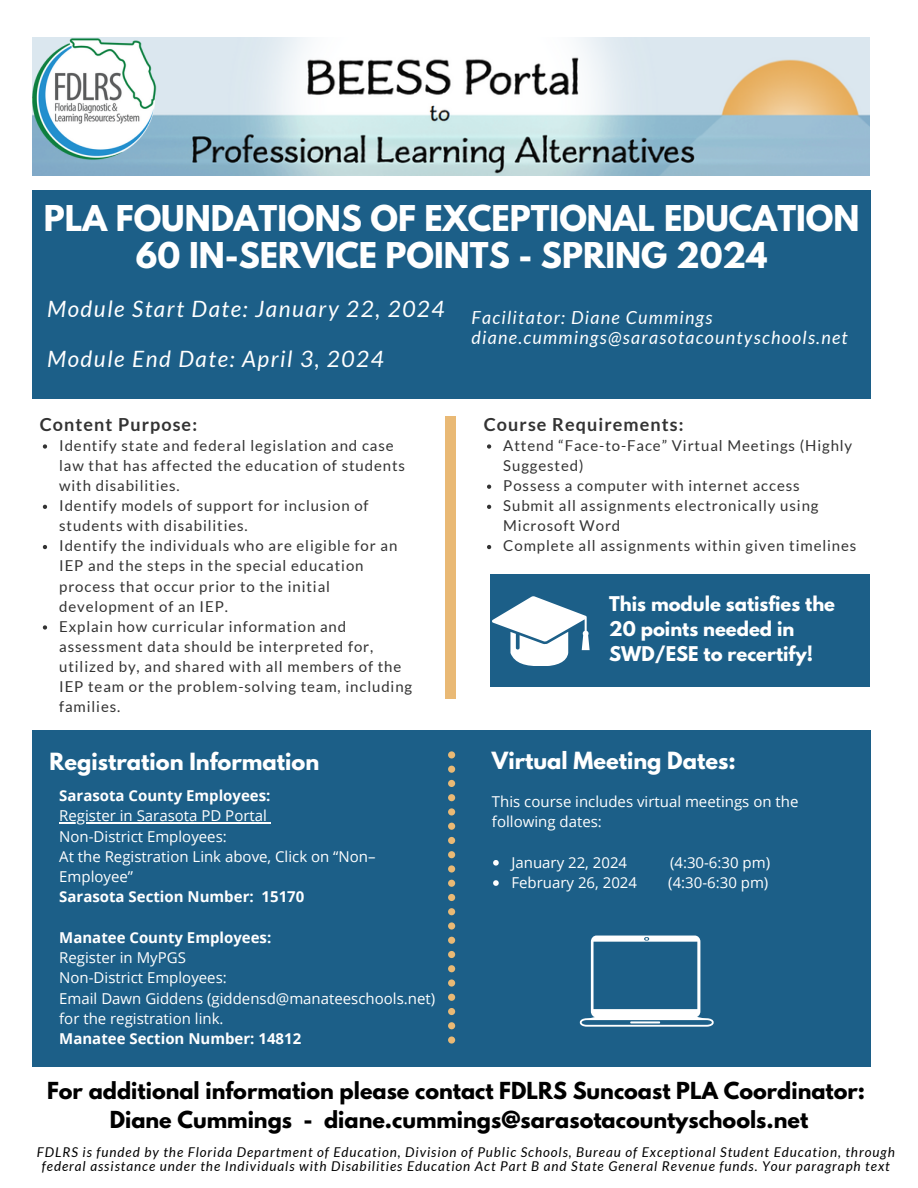
<style>
.page{position:relative;width:918px;height:1188px;background:#fff}
.page>*{position:absolute;margin:0;border:0;box-sizing:border-box;transform-origin:0 0}
.t1{font:700 31.5px "League Spartan";color:#fff}
.t2{font:italic 22.5px "Lato";letter-spacing:.07em;color:#fff}
.t3{font:700 21px "League Spartan";color:#fff}
.t4{font:700 20.85px "League Spartan";color:#000}
.t5{font:italic 18px "Lato";letter-spacing:.07em;color:#fff}
.t6{font:700 18px/24.8px "League Spartan";color:#fff}
.t7{font:700 18px "Lato";letter-spacing:.06em;color:#333}
.t8{font:15px/20.1px "Lato";letter-spacing:.06em;color:#333}
.t9{font:15px/20.2px "Open Sans";color:#fff}
.t10{font:700 15px "Open Sans";color:#fff}
.t11{font:italic 13.5px/14.7px "Lato";letter-spacing:.07em;color:#000;text-align:center}
</style>
<div class="page">
<div style="left:33px;top:190px;width:838px;height:209px;background:#1c5f88"></div>
<svg style="left:487px;top:444px;width:4px;height:5px"></svg>
<svg style="left:487px;top:485px;width:4px;height:4px"></svg>
<svg style="left:487px;top:505px;width:4px;height:4px"></svg>
<svg style="left:487px;top:545px;width:4px;height:4px"></svg>
<div style="left:446px;top:417px;width:10px;height:282px;background:#e9b975"></div>
<div style="left:33px;top:730px;width:838px;height:336px;background:#1c5f88"></div>
<svg style="left:580px;top:936px;width:134px;height:91px"></svg>
<svg style="left:448px;top:751px;width:7px;height:293px"></svg>
<div style="left:490px;top:575px;width:379px;height:112px;background:#1c5f88"></div>
<svg style="left:492px;top:596px;width:98px;height:70px"></svg>
<img style="left:33px;top:37px;width:837px;height:138px">
<img style="left:33px;top:37px;width:123px;height:124px">
<svg style="left:43px;top:444px;width:4px;height:5px"></svg>
<svg style="left:43px;top:505px;width:4px;height:4px"></svg>
<svg style="left:43px;top:545px;width:4px;height:4px"></svg>
<svg style="left:43px;top:625px;width:4px;height:5px"></svg>
<hr style="left:59px;top:822px;width:208px;height:2px;background:#fff">
<svg style="left:493px;top:860px;width:6px;height:6px"></svg>
<svg style="left:493px;top:880px;width:6px;height:6px"></svg>
<p class="t1" style="left:44px;top:203px;width:817px">PLA FOUNDATIONS OF EXCEPTIONAL EDUCATION</p>
<p class="t1" style="left:136px;top:240px;width:633px">60 IN-SERVICE POINTS - SPRING 2024</p>
<p class="t2" style="left:47px;top:294px;width:399px">Module Start Date: January 22, 2024</p>
<p class="t2" style="left:47px;top:345px;width:338px">Module End Date: April 3, 2024</p>
<p class="t5" style="left:471px;top:306px;width:243px">Facilitator: Diane Cummings</p>
<p class="t5" style="left:471px;top:327px;width:378px">diane.cummings@sarasotacountyschools.net</p>
<p class="t7" style="left:40px;top:413px;width:159px">Content Purpose:</p>
<p class="t8" style="left:59px;top:435px;width:347px">Identify state and federal legislation and case law that has affected the education of students with disabilities.</p>
<p class="t8" style="left:59px;top:495px;width:311px">Identify models of support for inclusion of students with disabilities.</p>
<p class="t8" style="left:59px;top:535px;width:340px">Identify the individuals who are eligible for an IEP and the steps in the special education process that occur prior to the initial development of an IEP.</p>
<p class="t8" style="left:59px;top:616px;width:355px">Explain how curricular information and assessment data should be interpreted for, utilized by, and shared with all members of the IEP team or the problem-solving team, including families.</p>
<p class="t7" style="left:484px;top:413px;width:201px">Course Requirements:</p>
<p class="t8" style="left:503px;top:435px;width:351px">Attend “Face-to-Face” Virtual Meetings (Highly<br>Suggested)</p>
<p class="t8" style="left:503px;top:475px;width:298px">Possess a computer with internet access</p>
<p class="t8" style="left:503px;top:495px;width:317px">Submit all assignments electronically using<br>Microsoft Word</p>
<p class="t8" style="left:503px;top:535px;width:355px">Complete all assignments within given timelines</p>
<p class="t6" style="left:609px;top:594px;width:227px">This module satisfies the</p>
<p class="t6" style="left:609px;top:618px;width:205px">20 points needed in<br>SWD/ESE to recertify!</p>
<p class="t3" style="left:50px;top:751px;width:271px">Registration Information</p>
<p class="t3" style="left:492px;top:750px;width:245px">Virtual Meeting Dates:</p>
<p class="t10" style="left:59px;top:785px;width:213px">Sarasota County Employees:</p>
<p class="t9" style="left:59px;top:805px;width:209px">Register in Sarasota PD Portal</p>
<p class="t9" style="left:59px;top:826px;width:169px">Non-District Employees:</p>
<p class="t9" style="left:59px;top:846px;width:318px">At the Registration Link above, Click on “Non–<br>Employee”</p>
<p class="t10" style="left:59px;top:886px;width:247px">Sarasota Section Number: 15170</p>
<p class="t10" style="left:59px;top:927px;width:214px">Manatee County Employees:</p>
<p class="t9" style="left:59px;top:947px;width:128px">Register in MyPGS</p>
<p class="t9" style="left:59px;top:967px;width:169px">Non-District Employees:</p>
<p class="t9" style="left:59px;top:988px;width:377px">Email Dawn Giddens (giddensd@manateeschools.net)</p>
<p class="t9" style="left:59px;top:1008px;width:166px">for the registration link.</p>
<p class="t10" style="left:59px;top:1028px;width:244px">Manatee Section Number: 14812</p>
<p class="t9" style="left:492px;top:791px;width:308px">This course includes virtual meetings on the following dates:</p>
<p class="t9" style="left:511px;top:852px;width:117px">January 22, 2024</p>
<p class="t9" style="left:670px;top:852px;width:102px">(4:30-6:30 pm)</p>
<p class="t9" style="left:511px;top:872px;width:127px">February 26, 2024</p>
<p class="t9" style="left:668px;top:872px;width:102px">(4:30-6:30 pm)</p>
<p class="t4" style="left:47px;top:1080px;width:820px">For additional information please contact FDLRS Suncoast PLA Coordinator:</p>
<p class="t4" style="left:110px;top:1109px;width:700px">Diane Cummings - diane.cummings@sarasotacountyschools.net</p>
<p class="t11" style="left:37px;top:1144px;width:860px">FDLRS is funded by the Florida Department of Education, Division of Public Schools, Bureau of Exceptional Student Education, through federal assistance under the Individuals with Disabilities Education Act Part B and State General Revenue funds. Your paragraph text</p>
</div>
